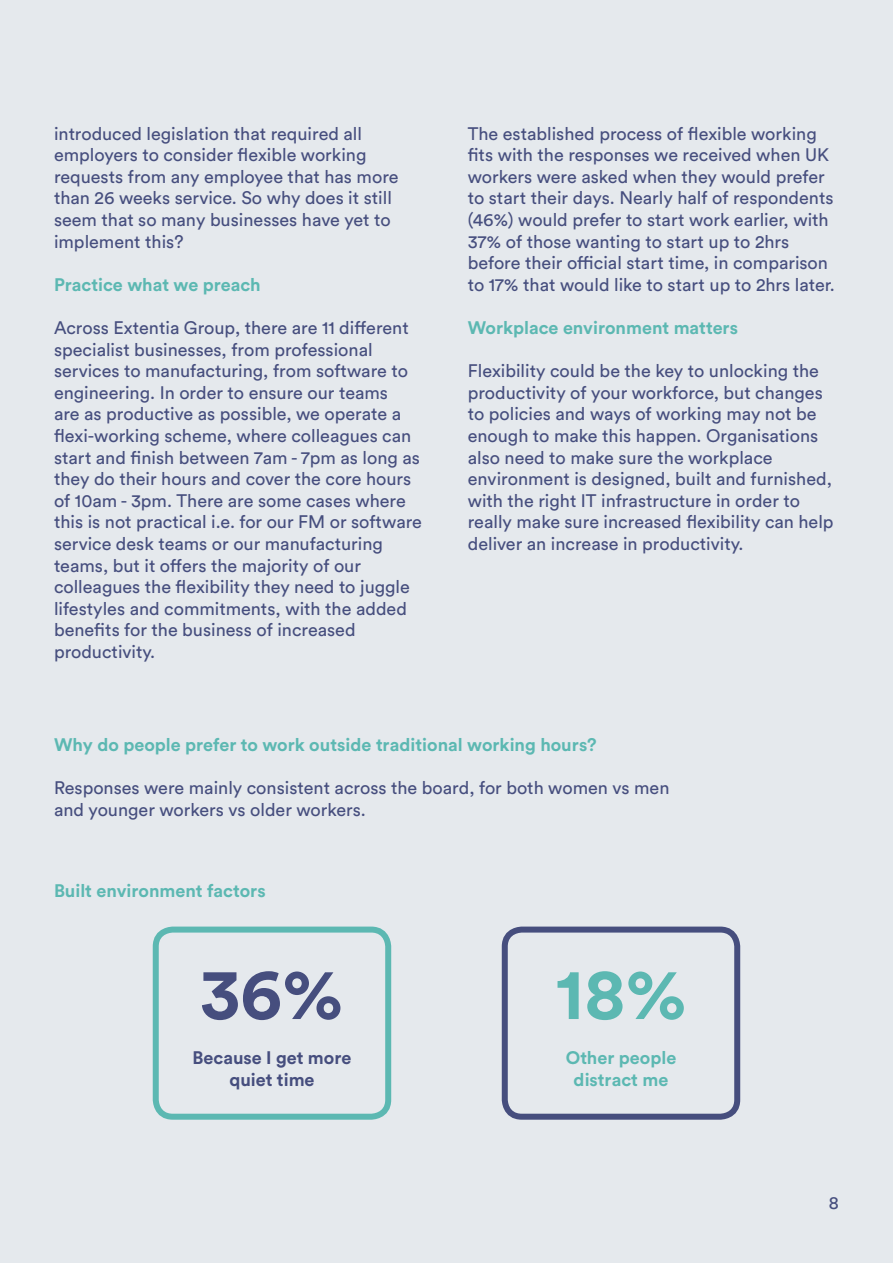
<style>
.page{position:relative;width:893px;height:1263px;background:#e5e9ed}
.page>*{position:absolute;margin:0;border:0;box-sizing:border-box;transform-origin:0 0}
.t1{font:700 72px "Circular Std";color:#464e7e}
.t2{font:700 72px "Circular Std";color:#5cb8b2}
.t3{font:18px/21.6px "Circular Std";color:#464e7e}
.t4{font:700 18px/21.6px "Circular Std";color:#5cb8b2;text-align:center}
.t5{font:700 18px/21.6px "Circular Std";color:#464e7e;text-align:center}
</style>
<div class="page">
<div style="left:153px;top:926px;width:238px;height:194px;border:6px solid #5cb8b2;border-radius:17px"></div>
<div style="left:502px;top:926px;width:238px;height:194px;border:6px solid #464e7e;border-radius:17px"></div>
<p class="t3" style="left:54px;top:122px;width:346px">introduced legislation that required all employers to consider flexible working requests from any employee that has more than 26 weeks service. So why does it still seem that so many businesses have yet to implement this?</p>
<p class="t4" style="left:54px;top:273px;width:208px">Practice what we preach</p>
<p class="t3" style="left:54px;top:317px;width:370px">Across Extentia Group, there are 11 different specialist businesses, from professional services to manufacturing, from software to engineering. In order to ensure our teams<br>are as productive as possible, we operate a flexi-working scheme, where colleagues can start and finish between 7am - 7pm as long as they do their hours and cover the core hours of 10am - 3pm. There are some cases where this is not practical i.e. for our FM or software service desk teams or our manufacturing teams, but it offers the majority of our colleagues the flexibility they need to juggle lifestyles and commitments, with the added benefits for the business of increased productivity.</p>
<p class="t3" style="left:468px;top:122px;width:369px">The established process of flexible working fits with the responses we received when UK workers were asked when they would prefer to start their days. Nearly half of respondents (46%) would prefer to start work earlier, with 37% of those wanting to start up to 2hrs before their official start time, in comparison to 17% that would like to start up to 2hrs later.</p>
<p class="t4" style="left:468px;top:316px;width:272px">Workplace environment matters</p>
<p class="t3" style="left:468px;top:360px;width:367px">Flexibility could be the key to unlocking the productivity of your workforce, but changes to policies and ways of working may not be enough to make this happen. Organisations also need to make sure the workplace environment is designed, built and furnished, with the right IT infrastructure in order to really make sure increased flexibility can help deliver an increase in productivity.</p>
<p class="t4" style="left:54px;top:734px;width:544px">Why do people prefer to work outside traditional working hours?</p>
<p class="t3" style="left:54px;top:777px;width:617px">Responses were mainly consistent across the board, for both women vs men and younger workers vs older workers.</p>
<p class="t4" style="left:54px;top:879px;width:213px">Built environment factors</p>
<h1 class="t1" style="left:201px;top:947px;width:144px">36%</h1>
<p class="t5" style="left:193px;top:1046px;width:160px">Because I get more quiet time</p>
<h1 class="t2" style="left:555px;top:947px;width:133px">18%</h1>
<p class="t4" style="left:566px;top:1046px;width:112px">Other people distract me</p>
<p class="t3" style="left:829px;top:1192px;width:12px">8</p>
</div>
